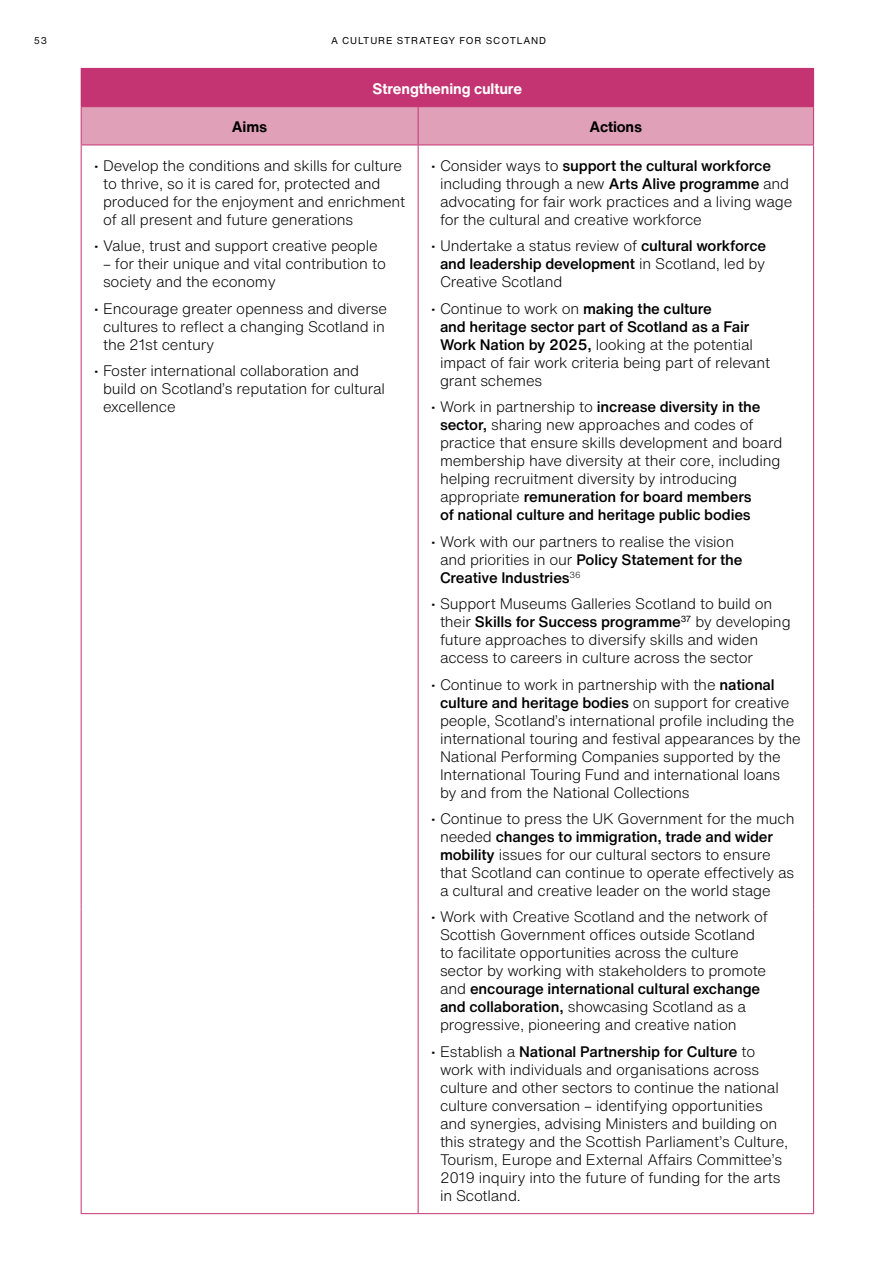
<style>
.page{position:relative;width:893px;height:1263px;background:#fff}
.page>*{position:absolute;margin:0;border:0;box-sizing:border-box;transform-origin:0 0}
.t1{font:300 15px/18px "Helvetica Now Text";letter-spacing:-.01em;color:#000}
.t2{font:700 15px "Helvetica Now Text";letter-spacing:-.01em;color:#fff}
.t3{font:700 15px "Helvetica Now Text";letter-spacing:-.01em;color:#000}
.t4{font:9.75px "Helvetica Now Text";letter-spacing:.09em;color:#000}
.t5{font:9.75px "Helvetica Now Text";color:#0a0d0d}
.s1{font-weight:500}
</style>
<div class="page">
<div style="left:81px;top:68px;width:733px;height:39px;background:#c43472"></div>
<div style="left:82px;top:107px;width:731px;height:38px;background:#e0a1b8"></div>
<hr style="left:81px;top:1213px;width:337px;height:1px;background:#c43472">
<hr style="left:418px;top:1213px;width:396px;height:1px;background:#c43472">
<hr style="left:81px;top:107px;width:1px;height:38px;background:#c43472">
<hr style="left:418px;top:107px;width:1px;height:38px;background:#c43472">
<hr style="left:813px;top:107px;width:1px;height:38px;background:#c43472">
<hr style="left:81px;top:145px;width:1px;height:764px;background:#c43472">
<hr style="left:81px;top:909px;width:1px;height:304px;background:#c43472">
<hr style="left:81px;top:145px;width:337px;height:1px;background:#c43472">
<hr style="left:418px;top:145px;width:396px;height:1px;background:#c43472">
<hr style="left:418px;top:145px;width:1px;height:764px;background:#c43472">
<hr style="left:813px;top:145px;width:1px;height:764px;background:#c43472">
<hr style="left:418px;top:909px;width:1px;height:304px;background:#c43472">
<hr style="left:813px;top:909px;width:1px;height:304px;background:#c43472">
<p class="t5" style="left:34px;top:33px;width:15px">53</p>
<p class="t4" style="left:331px;top:33px;width:217px">A CULTURE STRATEGY FOR SCOTLAND</p>
<p class="t2" style="left:373px;top:77px;width:151px">Strengthening culture</p>
<p class="t3" style="left:232px;top:116px;width:37px">Aims</p>
<p class="t3" style="left:589px;top:116px;width:54px">Actions</p>
<p class="t1" style="left:103px;top:156px;width:304px;text-indent:-9px">• Develop the conditions and skills for culture to thrive, so it is cared for, protected and produced for the enjoyment and enrichment of all present and future generations</p>
<p class="t1" style="left:94px;top:236px;width:285px">• Value, trust and support creative people</p>
<p class="t1" style="left:103px;top:254px;width:284px">– for their unique and vital contribution to society and the economy</p>
<p class="t1" style="left:103px;top:299px;width:285px;text-indent:-9px">• Encourage greater openness and diverse cultures to reflect a changing Scotland in the 21st century</p>
<p class="t1" style="left:103px;top:361px;width:284px;text-indent:-9px">• Foster international collaboration and build on Scotland’s reputation for cultural excellence</p>
<p class="t1" style="left:440px;top:156px;width:354px;text-indent:-9px">• Consider ways to <span class="s1">support the cultural workforce </span>including through a new <span class="s1">Arts Alive programme</span> and advocating for fair work practices and a living wage for the cultural and creative workforce</p>
<p class="t1" style="left:440px;top:236px;width:328px;text-align:justify;text-indent:-9px">• Undertake a status review of <span class="s1">cultural workforce and leadership development</span> in Scotland, led by Creative Scotland</p>
<p class="t1" style="left:440px;top:299px;width:332px;text-indent:-9px">• Continue to work on <span class="s1">making the culture<br>and heritage sector part of Scotland as a Fair Work Nation by 2025,</span> looking at the potential impact of fair work criteria being part of relevant grant schemes</p>
<p class="t1" style="left:440px;top:397px;width:344px;text-indent:-9px">• Work in partnership to <span class="s1">increase diversity in the sector,</span> sharing new approaches and codes of practice that ensure skills development and board membership have diversity at their core, including helping recruitment diversity by introducing appropriate <span class="s1">remuneration for board members<br>of national culture and heritage public bodies</span></p>
<p class="t1" style="left:440px;top:532px;width:304px;text-indent:-9px">• Work with our partners to realise the vision and priorities in our <span class="s1">Policy Statement for the<br>Creative Industries</span><sup>36</sup></p>
<p class="t1" style="left:440px;top:594px;width:352px;text-indent:-9px">• Support Museums Galleries Scotland to build on their <span class="s1">Skills for Success programme</span><sup>37</sup> by developing future approaches to diversify skills and widen access to careers in culture across the sector</p>
<p class="t1" style="left:440px;top:675px;width:362px;text-indent:-9px">• Continue to work in partnership with the <span class="s1">national culture and heritage bodies</span> on support for creative people, Scotland’s international profile including the international touring and festival appearances by the National Performing Companies supported by the International Touring Fund and international loans<br>by and from the National Collections</p>
<p class="t1" style="left:440px;top:810px;width:356px;text-indent:-9px">• Continue to press the UK Government for the much needed <span class="s1">changes to immigration, trade and wider mobility</span> issues for our cultural sectors to ensure that Scotland can continue to operate effectively as a cultural and creative leader on the world stage</p>
<p class="t1" style="left:440px;top:907px;width:329px;text-indent:-9px">• Work with Creative Scotland and the network of Scottish Government offices outside Scotland to facilitate opportunities across the culture sector by working with stakeholders to promote and <span class="s1">encourage international cultural exchange and collaboration,</span> showcasing Scotland as a progressive, pioneering and creative nation</p>
<p class="t1" style="left:440px;top:1042px;width:350px;text-indent:-9px">• Establish a <span class="s1">National Partnership for Culture</span> to work with individuals and organisations across culture and other sectors to continue the national culture conversation – identifying opportunities and synergies, advising Ministers and building on this strategy and the Scottish Parliament’s Culture, Tourism, Europe and External Affairs Committee’s 2019 inquiry into the future of funding for the arts in Scotland.</p>
</div>
